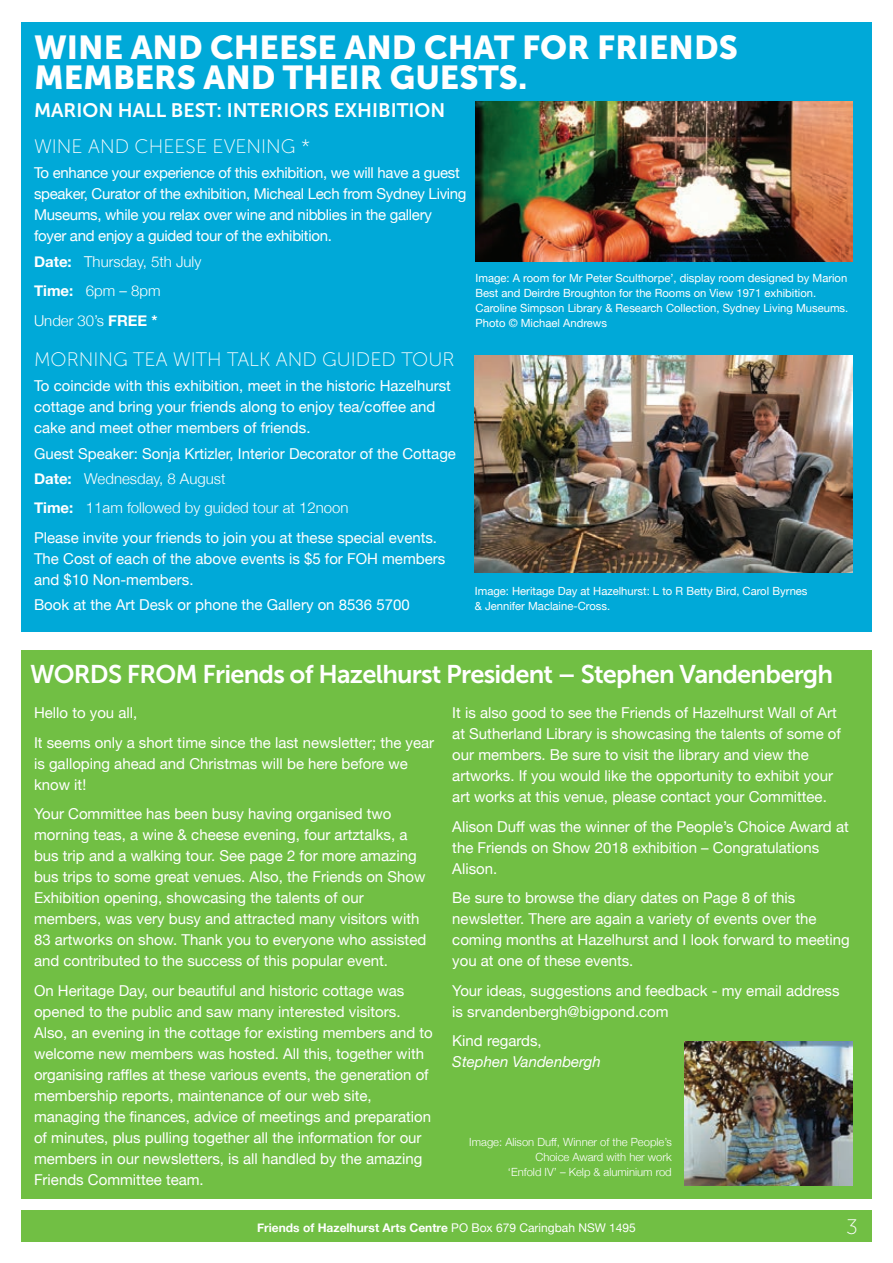
<style>
.page{position:relative;width:893px;height:1263px;background:#fff}
.page>*{position:absolute;margin:0;border:0;box-sizing:border-box;transform-origin:0 0}
.Heading{font:33px/30px "Museo Sans 900";color:#fff}
.Heading-2{font:25.5px "Museo Sans 700";letter-spacing:-.03em;color:#fff}
.page_No{font:21px "Museo Sans 100";color:#fff}
.Heading_-_date{font:19.5px "Museo Sans 100";color:#fff}
.Heading_-_date-2{font:19.5px "Museo Sans 700";color:#fff}
.body_copy_-_white{font:15px/21px "Helvetica Neue";color:#fff}
.body_copy{font:15px/21px "Helvetica Neue";color:#fff}
.body_copy-2{font:15px/21px "Helvetica Neue";letter-spacing:-.02em;color:#fff}
.body_copy-3{font:300 15px "Helvetica Neue";color:#fff}
.body_copy_-_white-2{font:italic 15px/21px "Helvetica Neue";color:#fff}
.t1{font:700 12px "Helvetica Neue";color:#fff}
.t2{font:11.25px/15px "Helvetica Neue";color:#fff}
.t3{font:300 11.25px/15px "Helvetica Neue";color:#fff;text-align:right}
.s1{font-weight:700}
.s2{font-style:normal}
.s3{font-weight:400}
</style>
<div class="page">
<div style="left:21px;top:22px;width:851px;height:609px;background:#00a9d8"></div>
<img style="left:476px;top:101px;width:377px;height:160px">
<img style="left:475px;top:356px;width:378px;height:216px">
<div style="left:21px;top:651px;width:851px;height:548px;background:#71bf44"></div>
<img style="left:684px;top:1041px;width:169px;height:144px">
<div style="left:21px;top:1210px;width:851px;height:32px;background:#71bf44"></div>
<h1 class="Heading" style="left:34px;top:32px;width:705px">WINE AND CHEESE AND CHAT FOR FRIENDS<br>MEMBERS AND THEIR GUESTS.</h1>
<h1 class="Heading_-_date-2" style="left:34px;top:99px;width:413px">MARION HALL BEST: INTERIORS EXHIBITION</h1>
<h1 class="Heading_-_date" style="left:34px;top:136px;width:278px">WINE AND CHEESE EVENING *</h1>
<p class="body_copy-2" style="left:34px;top:163px;width:434px">To enhance your experience of this exhibition, we will have a guest speaker, Curator of the exhibition, Micheal Lech from Sydney Living Museums, while you relax over wine and nibblies in the gallery foyer and enjoy a guided tour of the exhibition.</p>
<p class="body_copy-3" style="left:34px;top:249px;width:169px"><span class="s1">Date:</span> Thursday, 5th July</p>
<p class="body_copy-3" style="left:34px;top:279px;width:128px"><span class="s1">Time:</span> 6pm – 8pm</p>
<p class="body_copy-3" style="left:34px;top:308px;width:125px">Under 30’s <span class="s1">FREE *</span></p>
<h1 class="Heading_-_date" style="left:34px;top:349px;width:422px">MORNING TEA WITH TALK AND GUIDED TOUR</h1>
<p class="body_copy" style="left:34px;top:376px;width:418px">To coincide with this exhibition, meet in the historic Hazelhurst cottage and bring your friends along to enjoy tea/coffee and cake and meet other members of friends.</p>
<p class="body_copy" style="left:34px;top:444px;width:423px">Guest Speaker: Sonja Krtizler, Interior Decorator of the Cottage</p>
<p class="body_copy-3" style="left:34px;top:466px;width:193px"><span class="s1">Date:</span> Wednesday, 8 August</p>
<p class="body_copy-3" style="left:34px;top:496px;width:316px"><span class="s1">Time:</span> 11am followed by guided tour at 12noon</p>
<p class="body_copy" style="left:34px;top:528px;width:413px">Please invite your friends to join you at these special events.<br>The Cost of each of the above events is $5 for FOH members and $10 Non-members.</p>
<p class="body_copy" style="left:34px;top:595px;width:377px">Book at the Art Desk or phone the Gallery on 8536 5700</p>
<p class="t2" style="left:476px;top:271px;width:373px">Image: A room for Mr Peter Sculthorpe’, display room designed by Marion<br>Best and Deirdre Broughton for the Rooms on View 1971 exhibition.</p>
<p class="t2" style="left:476px;top:301px;width:374px">Caroline Simpson Library &amp; Research Collection, Sydney Living Museums.<br>Photo © Michael Andrews</p>
<p class="t2" style="left:475px;top:584px;width:334px">Image: Heritage Day at Hazelhurst: L to R Betty Bird, Carol Byrnes &amp; Jennifer Maclaine-Cross.</p>
<h1 class="Heading-2" style="left:30px;top:660px;width:805px">WORDS FROM Friends of Hazelhurst President – Stephen Vandenbergh</h1>
<p class="body_copy_-_white" style="left:34px;top:703px;width:105px">Hello to you all,</p>
<p class="body_copy_-_white" style="left:34px;top:733px;width:402px">It seems only a short time since the last newsletter; the year is galloping ahead and Christmas will be here before we know it!</p>
<p class="body_copy_-_white" style="left:34px;top:804px;width:394px">Your Committee has been busy having organised two morning teas, a wine &amp; cheese evening, four artztalks, a bus trip and a walking tour. See page 2 for more amazing bus trips to some great venues. Also, the Friends on Show Exhibition opening, showcasing the talents of our members, was very busy and attracted many visitors with 83 artworks on show. Thank you to everyone who assisted and contributed to the success of this popular event.</p>
<p class="body_copy_-_white" style="left:34px;top:981px;width:400px">On Heritage Day, our beautiful and historic cottage was opened to the public and saw many interested visitors.<br>Also, an evening in the cottage for existing members and to welcome new members was hosted. All this, together with organising raffles at these various events, the generation of membership reports, maintenance of our web site, managing the finances, advice of meetings and preparation of minutes, plus pulling together all the information for our members in our newsletters, is all handled by the amazing Friends Committee team.</p>
<p class="body_copy_-_white" style="left:452px;top:703px;width:390px">It is also good to see the Friends of Hazelhurst Wall of Art at Sutherland Library is showcasing the talents of some of our members. Be sure to visit the library and view the artworks. If you would like the opportunity to exhibit your art works at this venue, please contact your Committee.</p>
<p class="body_copy_-_white" style="left:452px;top:817px;width:398px">Alison Duff was the winner of the People’s Choice Award at the Friends on Show 2018 exhibition – Congratulations<br>Alison.</p>
<p class="body_copy_-_white" style="left:452px;top:888px;width:399px">Be sure to browse the diary dates on Page 8 of this newsletter. There are again a variety of events over the coming months at Hazelhurst and I look forward to meeting you at one of these events.</p>
<p class="body_copy_-_white" style="left:452px;top:981px;width:389px">Your ideas, suggestions and feedback - my email address is srvandenbergh@bigpond.com</p>
<p class="body_copy_-_white-2" style="left:452px;top:1031px;width:150px"><span class="s2">Kind regards,<br></span>Stephen Vandenbergh</p>
<p class="t3" style="left:469px;top:1134px;width:204px">Image: Alison Duff, Winner of the People’s<br>Choice Award with her work<br>‘Enfold IV’ – Kelp &amp; aluminium rod</p>
<h4 class="t1" style="left:257px;top:1218px;width:380px">Friends of Hazelhurst Arts Centre <span class="s3">PO Box 679 Caringbah NSW 1495</span></h4>
<h3 class="page_No" style="left:846px;top:1215px;width:13px">3</h3>
</div>
